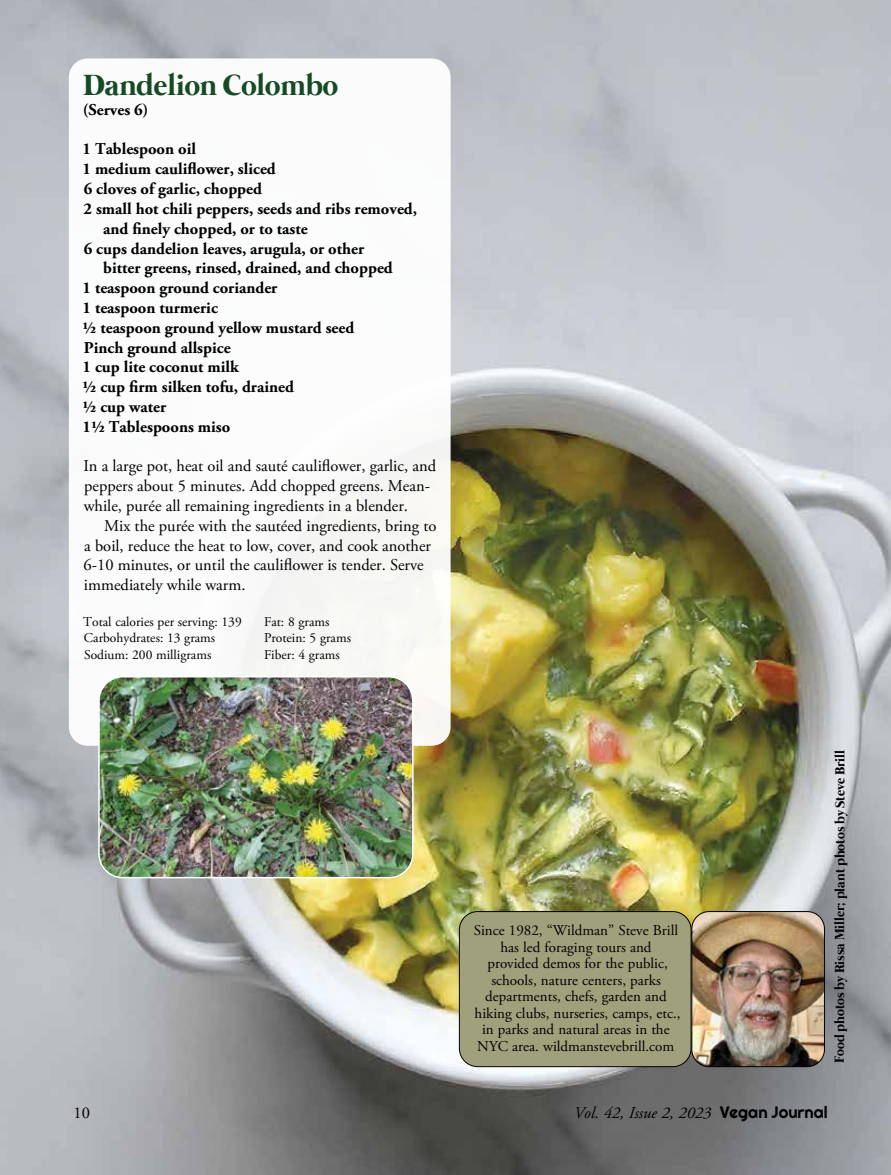
<style>
.page{position:relative;width:891px;height:1175px;background:#fff}
.page>*{position:absolute;margin:0;border:0;box-sizing:border-box;transform-origin:0 0}
.t1{font:700 30px "Mermaid";color:#164a24}
.t2{font:700 16.5px "Adobe Garamond Pro";color:#000}
.t3{font:16.5px/19.8px "Adobe Garamond Pro";color:#000}
.t4{font:italic 16.5px "Adobe Garamond Pro";color:#000}
.t5{font:15px/16.5px "Adobe Garamond Pro";color:#000;text-align:center}
.t6{font:13.5px "Adobe Garamond Pro";color:#000}
.t7{font:700 13.5px "Mermaid";letter-spacing:-.005em;color:#000}
.s1{font-family:"Righteous";font-style:normal}
</style>
<div class="page">
<img style="left:0;top:0;width:891px;height:1174px">
<div style="left:459px;top:911px;width:232px;height:155px;background:#a1a07c;border-radius:18px"></div>
<div style="left:459px;top:911px;width:232px;height:156px;border:1px solid #000;border-radius:18px"></div>
<img style="left:692px;top:911px;width:132px;height:155px">
<div style="left:691px;top:911px;width:134px;height:156px;border:1px solid #000;border-radius:17px"></div>
<div style="left:69px;top:58px;width:382px;height:687px;background:#fff;border-radius:19px"></div>
<img style="left:99px;top:676px;width:314px;height:201px">
<div style="left:98px;top:676px;width:316px;height:202px;border:2px solid #fff;border-radius:24px"></div>
<h1 class="t1" style="left:83px;top:68px;width:256px">Dandelion Colombo</h1>
<p class="t2" style="left:83px;top:100px;width:67px">(Serves 6)</p>
<p class="t2" style="left:82px;top:140px;width:115px">1 Tablespoon oil</p>
<p class="t2" style="left:82px;top:159px;width:195px">1 medium cauliflower, sliced</p>
<p class="t2" style="left:84px;top:179px;width:180px">6 cloves of garlic, chopped</p>
<p class="t2" style="left:84px;top:199px;width:335px">2 small hot chili peppers, seeds and ribs removed,</p>
<p class="t2" style="left:103px;top:219px;width:206px">and finely chopped, or to taste</p>
<p class="t2" style="left:84px;top:239px;width:282px">6 cups dandelion leaves, arugula, or other</p>
<p class="t2" style="left:103px;top:258px;width:291px">bitter greens, rinsed, drained, and chopped</p>
<p class="t2" style="left:82px;top:278px;width:196px">1 teaspoon ground coriander</p>
<p class="t2" style="left:82px;top:298px;width:137px">1 teaspoon turmeric</p>
<p class="t2" style="left:83px;top:318px;width:273px">1/2 teaspoon ground yellow mustard seed</p>
<p class="t2" style="left:84px;top:338px;width:148px">Pinch ground allspice</p>
<p class="t2" style="left:82px;top:357px;width:158px">1 cup lite coconut milk</p>
<p class="t2" style="left:83px;top:377px;width:213px">½ cup firm silken tofu, drained</p>
<p class="t2" style="left:83px;top:397px;width:85px">1/2 cup water</p>
<p class="t2" style="left:82px;top:417px;width:149px">11/2 Tablespoons miso</p>
<p class="t3" style="left:83px;top:457px;width:354px">In a large pot, heat oil and sauté cauliflower, garlic, and peppers about 5 minutes. Add chopped greens. Mean&shy;while, purée all remaining ingredients in a blender.</p>
<p class="t3" style="left:84px;top:516px;width:354px;text-indent:21px">Mix the purée with the sautéed ingredients, bring to a boil, reduce the heat to low, cover, and cook another 6-10 minutes, or until the cauliflower is tender. Serve immediately while warm.</p>
<p class="t6" style="left:83px;top:614px;width:160px">Total calories per serving: 139</p>
<p class="t6" style="left:264px;top:614px;width:67px">Fat: 8 grams</p>
<p class="t6" style="left:84px;top:630px;width:133px">Carbohydrates: 13 grams</p>
<p class="t6" style="left:264px;top:630px;width:88px">Protein: 5 grams</p>
<p class="t6" style="left:84px;top:646px;width:129px">Sodium: 200 milligrams</p>
<p class="t6" style="left:264px;top:646px;width:77px">Fiber: 4 grams</p>
<p class="t5" style="left:474px;top:922px;width:208px">Since 1982, “Wildman” Steve Brill has led foraging tours and<br>provided demos for the public, schools, nature centers, parks departments, chefs, garden and hiking clubs, nurseries, camps, etc., in parks and natural areas in the<br>NYC area. wildmanstevebrill.com</p>
<p class="t7" style="left:832px;top:1063px;width:315px;rotate:-90deg">Food photos by Rissa Miller; plant photos by Steve Brill</p>
<p class="t3" style="left:74px;top:1103px;width:18px">10</p>
<p class="t4" style="left:574px;top:1102px;width:255px">Vol. 42, Issue 2, 2023 <span class="s1">Vegan Journal</span></p>
<p class="t3" style="left:82px;top:1104px;width:18px">10</p>
<p class="t4" style="left:583px;top:1104px;width:255px">Vol. 42, Issue 2, 2023 <span class="s1">Vegan Journal</span></p>
</div>
